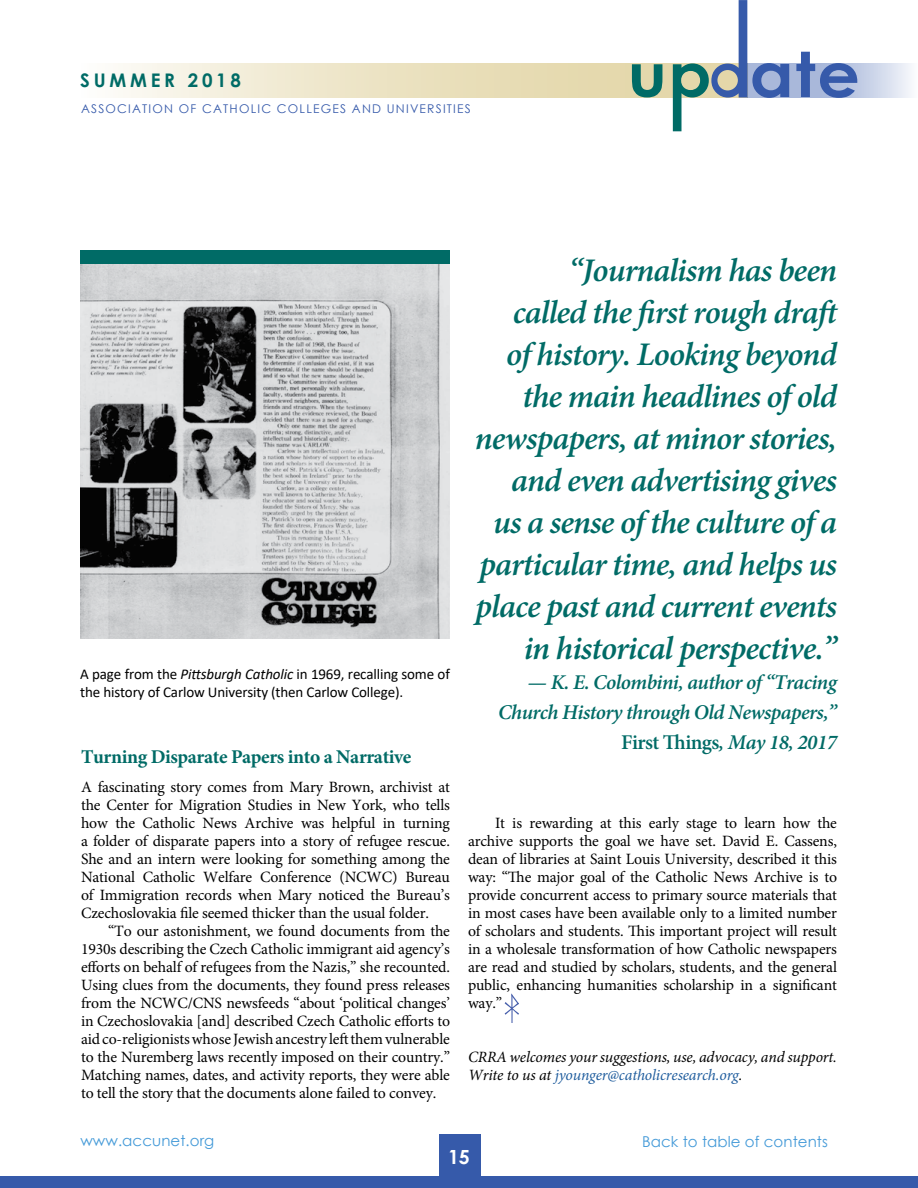
<style>
.page{position:relative;width:918px;height:1188px;background:#fff}
.page>*{position:absolute;margin:0;border:0;box-sizing:border-box;transform-origin:0 0}
.t1{font:italic 600 33px/42px "Minion Pro";letter-spacing:-.025em;color:#006b66;text-align:right}
.t2{font:italic 600 21px/30px "Minion Pro";letter-spacing:-.025em;color:#006b66;text-align:right}
.t3{font:700 19.5px "Minion Pro";letter-spacing:-.02em;color:#006b66}
.t4{font:700 19.5px "Century Gothic";color:#fff}
.t5{font:700 18.75px "Century Gothic";letter-spacing:.2em;color:#006b66}
.t6{font:15.75px/18px "Minion Pro";letter-spacing:-.01em;color:#000;text-align:justify}
.t7{font:italic 15.75px/18px "Minion Pro";letter-spacing:-.01em;color:#000}
.t8{font:15px/18px "Calibri";letter-spacing:-.01em;color:#000}
.t9{font:15px "Century Gothic";letter-spacing:.005em;color:#449ad8}
.t10{font:12px "Century Gothic";letter-spacing:.1em;color:#365aaa}
.s1{font-style:italic}
.s2{font-style:normal}
.s3{color:#215e9e}
</style>
<div class="page">
<div style="left:439px;top:1135px;width:41px;height:44px;background:#365aaa"></div>
<div style="left:0;top:1177px;width:918px;height:11px;background:#365aaa"></div>
<svg style="left:118px;top:64px;width:514px;height:34px;background:#ede5c8"></svg>
<svg style="left:857px;top:63px;width:54px;height:34px;background:#d7deee"></svg>
<svg style="left:632px;top:0;width:225px;height:131px"></svg>
<img style="left:80px;top:264px;width:370px;height:375px">
<svg style="left:505px;top:993px;width:14px;height:30px"></svg>
<div style="left:80px;top:251px;width:370px;height:13px;background:#006b66"></div>
<p class="t5" style="left:80px;top:66px;width:162px">SUMMER 2018</p>
<p class="t10" style="left:81px;top:101px;width:391px">ASSOCIATION OF CATHOLIC COLLEGES AND UNIVERSITIES</p>
<p class="t8" style="left:80px;top:664px;width:371px">A page from the <span class="s1">Pittsburgh Catholic</span> in 1969, recalling some of the history of Carlow University (then Carlow College).</p>
<p class="t3" style="left:81px;top:743px;width:332px">Turning Disparate Papers into a Narrative</p>
<p class="t6" style="left:81px;top:778px;width:371px">A fascinating story comes from Mary Brown, archivist at the Center for Migration Studies in New York, who tells how the Catholic News Archive was helpful in turning a folder of disparate papers into a story of refugee rescue.<br>She and an intern were looking for something among the National Catholic Welfare Conference (NCWC) Bureau of Immigration records when Mary noticed the Bureau’s Czechoslovakia file seemed thicker than the usual folder.</p>
<p class="t6" style="left:81px;top:922px;width:371px;text-indent:27px">“To our astonishment, we found documents from the 1930s describing the Czech Catholic immigrant aid agency’s efforts on behalf of refugees from the Nazis,” she recounted.<br>Using clues from the documents, they found press releases from the NCWC/CNS newsfeeds “about ‘political changes’ in Czechoslovakia [and] described Czech Catholic efforts to aid co-religionists whose Jewish ancestry left them vulnerable to the Nuremberg laws recently imposed on their country.” Matching names, dates, and activity reports, they were able to tell the story that the documents alone failed to convey.</p>
<p class="t1" style="left:475px;top:249px;width:370px">“Journalism has been<br>called the first rough draft<br>of history. Looking beyond the main headlines of old newspapers, at minor stories, and even advertising gives<br>us a sense of the culture of a particular time, and helps us place past and current events in historical perspective.”</p>
<h2 class="t2" style="left:498px;top:667px;width:340px">— K. E. Colombini, author of “Tracing<br>Church History through Old Newspapers,”<br><span class="s2">First Things</span>, May 18, 2017</h2>
<p class="t6" style="left:468px;top:814px;width:371px;text-indent:27px">It is rewarding at this early stage to learn how the archive supports the goal we have set. David E. Cassens, dean of libraries at Saint Louis University, described it this way: “The major goal of the Catholic News Archive is to provide concurrent access to primary source materials that in most cases have been available only to a limited number of scholars and students. This important project will result in a wholesale transformation of how Catholic newspapers are read and studied by scholars, students, and the general public, enhancing humanities scholarship in a significant way.”</p>
<p class="t7" style="left:468px;top:1048px;width:370px">CRRA welcomes your suggestions, use, advocacy, and support.<br>Write to us at <span class="s3">jyounger@catholicresearch.org</span>.</p>
<p class="t9" style="left:80px;top:1131px;width:135px">www.accunet.org</p>
<p class="t9" style="left:642px;top:1131px;width:187px">Back to table of contents</p>
<p class="t4" style="left:448px;top:1142px;width:23px">15</p>
</div>
